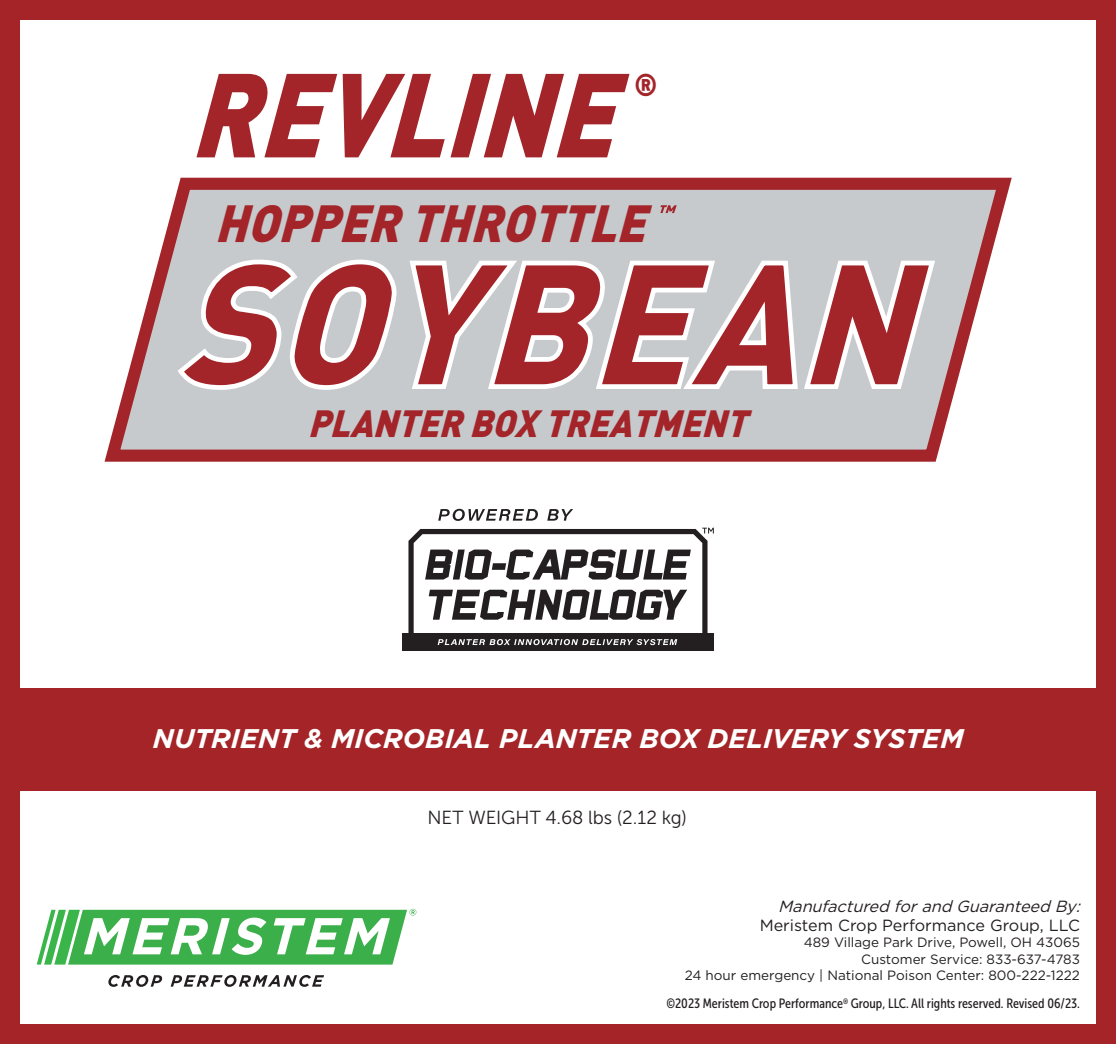
<style>
.page{position:relative;width:1116px;height:1044px;background:#fff}
.page>*{position:absolute;margin:0;border:0;box-sizing:border-box;transform-origin:0 0}
.t1{font:italic 900 173.4px "DIN";color:#a32429;scale:.95 1}
.t2{font:italic 900 117.2px "DIN";color:#a32429;scale:.89 1}
.t3{font:italic 900 51.6px "DIN";color:#a32429;scale:.93 1}
.t4{font:italic 900 37.4px "DIN";color:#a32429;scale:.93 1}
.t5{font:900 31.2px "DIN";color:#a32429;scale:.89 1}
.t6{font:italic 700 27px "Gotham";color:#fff}
.t7{font:18.8px "Museo Sans 300";letter-spacing:-.005em;color:#231f20}
.t8{font:16.2px "Gotham";color:#231f20}
.t9{font:italic 16.2px "Gotham";color:#231f20}
.t10{font:13.4px/16.2px "Gotham";color:#231f20;text-align:right}
.t11{font:13.4px "Museo Sans Cond 500";color:#231f20}
</style>
<div class="page">
<div style="left:402px;top:633px;width:312px;height:18px;background:#231f20"></div>
<svg style="left:408px;top:528px;width:306px;height:118px"></svg>
<svg style="left:438px;top:509px;width:100px;height:12px"></svg>
<svg style="left:547px;top:509px;width:26px;height:12px"></svg>
<svg style="left:108px;top:975px;width:54px;height:12px"></svg>
<svg style="left:171px;top:975px;width:153px;height:12px"></svg>
<svg style="left:37px;top:909px;width:379px;height:56px"></svg>
<div style="left:0;top:0;width:1116px;height:1044px;border:20px solid #a42427"></div>
<svg style="left:104px;top:177px;width:908px;height:285px;background:#c7bdc0"></svg>
<svg style="left:660px;top:205px;width:17px;height:8px"></svg>
<div style="left:2px;top:688px;width:1114px;height:103px;background:#a42427"></div>
<h2 class="t2" style="left:189px;top:36px;width:521px">REVLINE</h2>
<h3 class="t5" style="left:635px;top:64px;width:27px">®</h3>
<h3 class="t3" style="left:214px;top:189px;width:483px">HOPPERTHROTTLE</h3>
<h1 class="t1" style="left:176px;top:208px;width:835px">SOYBEAN</h1>
<h3 class="t4" style="left:308px;top:398px;width:486px">PLANTERBOXTREATMENT</h3>
<h3 class="t6" style="left:153px;top:723px;width:812px">NUTRIENT &amp; MICROBIAL PLANTER BOX DELIVERY SYSTEM</h3>
<h3 class="t7" style="left:427px;top:807px;width:261px">NET WEIGHT 4.68 lbs (2.12 kg)</h3>
<p class="t9" style="left:778px;top:897px;width:308px">Manufactured forand Guaranteed By:</p>
<p class="t8" style="left:760px;top:916px;width:322px">Meristem Crop Performance Group, LLC</p>
<p class="t10" style="left:685px;top:934px;width:397px">489 Village Park Drive, Powell, OH 43065<br>Customer Service: 833-637-4783<br>24 hour emergency | National Poison Center: 800-222-1222</p>
<p class="t11" style="left:666px;top:996px;width:415px">©2023 Meristem Crop Performance<sup>®</sup> Group, LLC. All rights reserved. Revised 06/23.</p>
</div>
